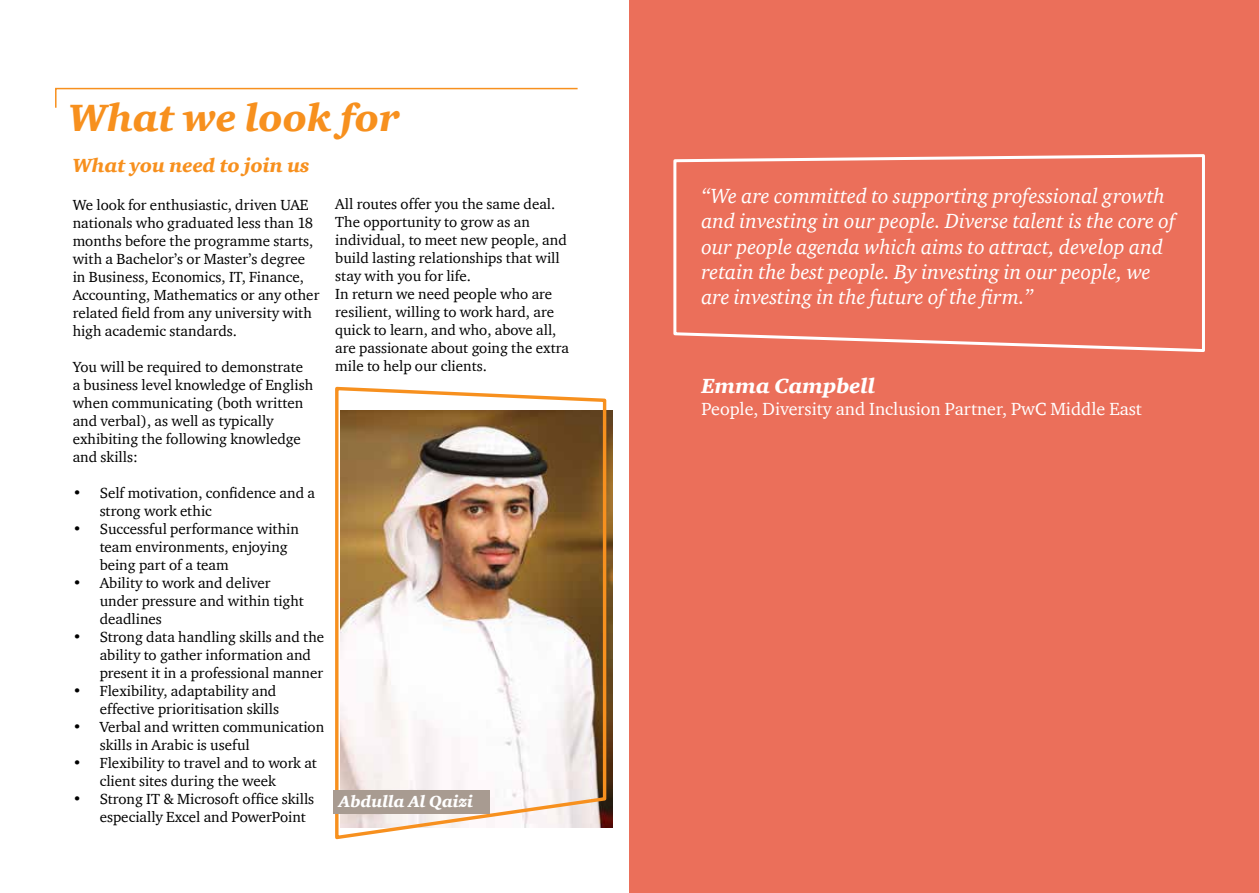
<style>
.page{position:relative;width:1259px;height:893px;background:#fff}
.page>*{position:absolute;margin:0;border:0;box-sizing:border-box;transform-origin:0 0}
.t1{font:italic 900 39px "ITC Charter Com";color:#f7901e}
.t2{font:italic 21px/25.2px "ITC Charter Com";color:#fff}
.t3{font:italic 900 21px "ITC Charter Com";color:#fff}
.t4{font:italic 900 19.5px "ITC Charter Com";color:#f7901e}
.t5{font:18px "ITC Charter Com";color:#fff}
.t6{font:italic 900 16.5px "ITC Charter Com";color:#fff}
.t7{font:15px/18px "ITC Charter Com";color:#000}
</style>
<div class="page">
<svg style="left:55px;top:87px;width:523px;height:21px"></svg>
<div style="left:629px;top:0;width:630px;height:893px;background:#eb6f5a"></div>
<img style="left:333px;top:386px;width:275px;height:454px">
<div style="left:333px;top:790px;width:156px;height:23px;background:#a89b91"></div>
<svg style="left:673px;top:154px;width:532px;height:198px"></svg>
<h1 class="t1" style="left:69px;top:93px;width:332px">What we look for</h1>
<h3 class="t4" style="left:73px;top:153px;width:239px">What you need to join us</h3>
<p class="t7" style="left:73px;top:195px;width:248px">We look for enthusiastic, driven UAE nationals who graduated less than 18 months before the programme starts, with a Bachelor’s or Master’s degree in Business, Economics, IT, Finance, Accounting, Mathematics or any other related field from any university with high academic standards.</p>
<p class="t7" style="left:73px;top:357px;width:242px">You will be required to demonstrate a business level knowledge of English when communicating (both written and verbal), as well as typically exhibiting the following knowledge and skills:</p>
<p class="t7" style="left:100px;top:483px;width:217px;text-indent:-27px">• Self motivation, confidence and a strong work ethic</p>
<p class="t7" style="left:100px;top:519px;width:201px;text-indent:-27px">• Successful performance within team environments, enjoying being part of a team</p>
<p class="t7" style="left:100px;top:573px;width:206px;text-indent:-27px">• Ability to work and deliver under pressure and within tight deadlines</p>
<p class="t7" style="left:100px;top:627px;width:226px;text-indent:-27px">• Strong data handling skills and the ability to gather information and present it in a professional manner</p>
<p class="t7" style="left:73px;top:681px;width:208px;text-align:right">• Flexibility, adaptability and effective prioritisation skills</p>
<p class="t7" style="left:100px;top:717px;width:226px;text-indent:-27px">• Verbal and written communication skills in Arabic is useful</p>
<p class="t7" style="left:100px;top:753px;width:219px;text-indent:-27px">• Flexibility to travel and to work at client sites during the week</p>
<p class="t7" style="left:100px;top:789px;width:216px;text-indent:-27px">• Strong IT &amp; Microsoft office skills especially Excel and PowerPoint</p>
<p class="t7" style="left:335px;top:195px;width:235px">All routes offer you the same deal.<br>The opportunity to grow as an individual, to meet new people, and build lasting relationships that will stay with you for life.<br>In return we need people who are resilient, willing to work hard, are quick to learn, and who, above all, are passionate about going the extra mile to help our clients.</p>
<p class="t2" style="left:701px;top:183px;width:475px">“We are committed to supporting professional growth and investing in our people. Diverse talent is the core of our people agenda which aims to attract, develop and retain the best people. By investing in our people, we are investing in the future of the firm.”</p>
<h2 class="t3" style="left:701px;top:373px;width:175px">Emma Campbell</h2>
<p class="t5" style="left:701px;top:397px;width:442px">People, Diversity and Inclusion Partner, PwC Middle East</p>
<p class="t6" style="left:339px;top:792px;width:136px">Abdulla Al Qaizi</p>
</div>
